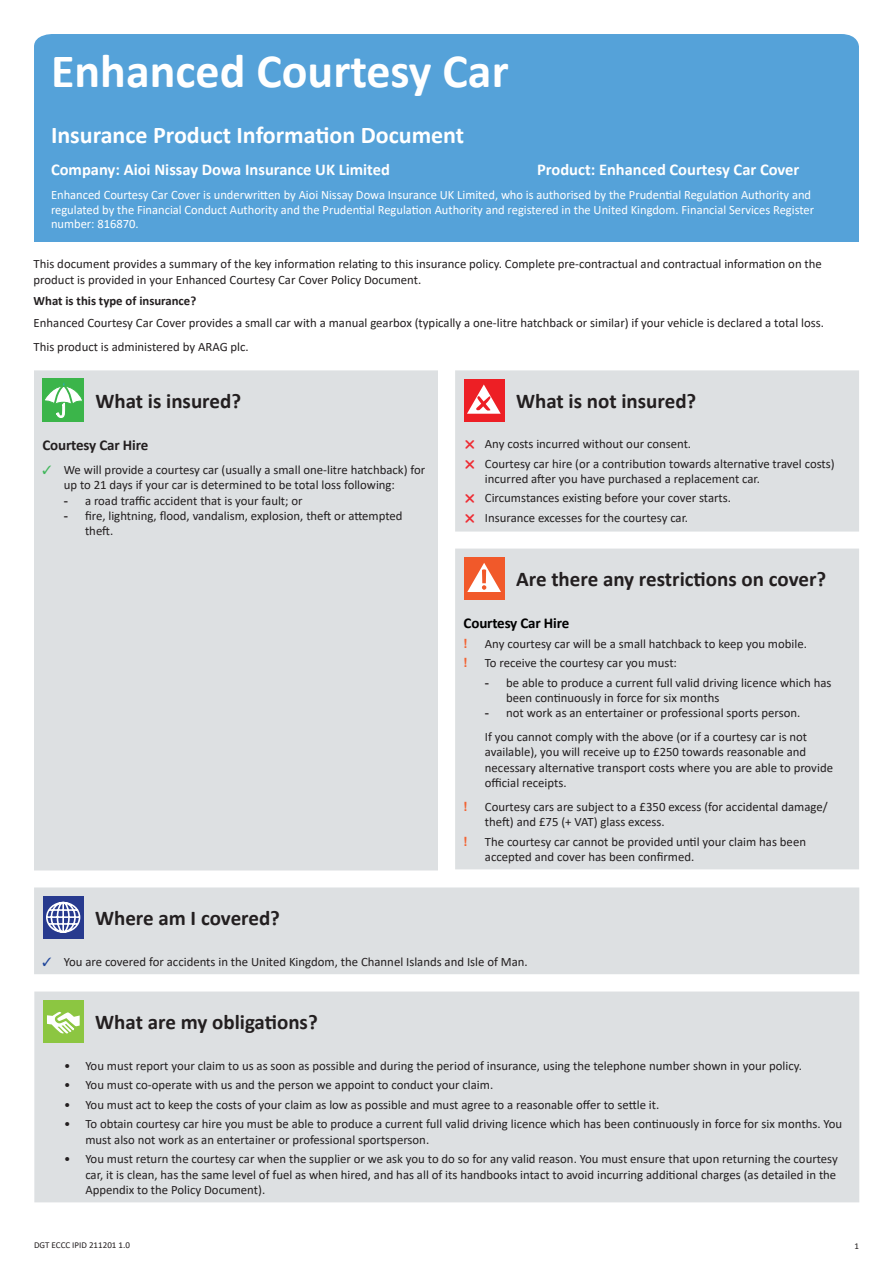
<style>
.page{position:relative;width:893px;height:1263px;background:#fff}
.page>*{position:absolute;margin:0;border:0;box-sizing:border-box;transform-origin:0 0}
.t1{font:700 48px "Calibri";color:#fff}
.t2{font:700 24px "Calibri";color:#fff}
.t3{font:700 21px "Calibri";color:#231f20}
.t4{font:700 16.5px "Calibri";color:#fff}
.t5{font:700 15px "Calibri";letter-spacing:-.01em;color:#000}
.t6{font:700 15px "Calibri";letter-spacing:-.01em;color:#231f20}
.t7{font:12.75px/15.3px "Calibri";color:#231f20}
.t8{font:12.75px/14.4px "Calibri";color:#fff}
.t9{font:700 12.75px "Calibri";color:#231f20}
.t10{font:700 12.75px "Arial";color:#f26434}
.t11{font:9px "Calibri";color:#231f20}
.s1{color:#40b75b}
.s2{font-family:"Arial"}
.s3{color:#1f469b}
</style>
<div class="page">
<div style="left:34px;top:104px;width:825px;height:138px;background:#55a2d9"></div>
<div style="left:34px;top:34px;width:825px;height:70px;background:#55a2d9"></div>
<div style="left:455px;top:370px;width:404px;height:161px;background:#dde0e2"></div>
<div style="left:464px;top:379px;width:41px;height:42px;background:#ed1f25"></div>
<svg style="left:467px;top:384px;width:34px;height:30px"></svg>
<div style="left:455px;top:549px;width:404px;height:320px;background:#dde0e2"></div>
<div style="left:464px;top:557px;width:41px;height:43px;background:#f1592a"></div>
<svg style="left:467px;top:563px;width:34px;height:29px"></svg>
<div style="left:34px;top:370px;width:404px;height:500px;background:#dde0e2"></div>
<div style="left:43px;top:379px;width:41px;height:43px;background:#3bb54a"></div>
<svg style="left:45px;top:382px;width:37px;height:36px"></svg>
<div style="left:34px;top:991px;width:825px;height:211px;background:#dde0e2"></div>
<div style="left:43px;top:1000px;width:41px;height:43px;background:#8cc641"></div>
<svg style="left:47px;top:1011px;width:33px;height:23px"></svg>
<div style="left:34px;top:887px;width:825px;height:87px;background:#dde0e2"></div>
<div style="left:43px;top:896px;width:41px;height:42px;background:#273a8e"></div>
<svg style="left:46px;top:901px;width:35px;height:32px"></svg>
<svg style="left:466px;top:440px;width:8px;height:9px"></svg>
<svg style="left:466px;top:460px;width:8px;height:8px"></svg>
<svg style="left:466px;top:495px;width:8px;height:8px"></svg>
<svg style="left:466px;top:514px;width:8px;height:9px"></svg>
<h1 class="t1" style="left:51px;top:37px;width:459px">Enhanced Courtesy Car</h1>
<h2 class="t2" style="left:51px;top:118px;width:415px">Insurance Product Information Document</h2>
<p class="t4" style="left:51px;top:158px;width:340px">Company: Aioi Nissay Dowa Insurance UK Limited</p>
<p class="t4" style="left:537px;top:158px;width:264px">Product: Enhanced Courtesy Car Cover</p>
<p class="t8" style="left:51px;top:187px;width:765px">Enhanced Courtesy Car Cover is underwritten by Aioi Nissay Dowa Insurance UK Limited, who is authorised by the Prudential Regulation Authority and regulated by the Financial Conduct Authority and the Prudential Regulation Authority and registered in the United Kingdom. Financial Services Register number: 816870.</p>
<p class="t7" style="left:34px;top:256px;width:790px">This document provides a summary of the key information relating to this insurance policy. Complete pre-contractual and contractual information on the product is provided in your Enhanced Courtesy Car Cover Policy Document.</p>
<p class="t9" style="left:34px;top:292px;width:164px">What is this type of insurance?</p>
<p class="t7" style="left:34px;top:310px;width:792px;line-height:23.9px">Enhanced Courtesy Car Cover provides a small car with a manual gearbox (typically a one-litre hatchback or similar) if your vehicle is declared a total loss.<br>This product is administered by ARAG plc.</p>
<h3 class="t3" style="left:95px;top:386px;width:147px">What is insured?</h3>
<p class="t6" style="left:43px;top:435px;width:107px">Courtesy Car Hire</p>
<p class="t7" style="left:64px;top:462px;width:363px;text-indent:-21px"><span class="s1">✓</span> We will provide a courtesy car (usually a small one-litre hatchback) for up to 21 days if your car is determined to be total loss following:</p>
<p class="t7" style="left:64px;top:492px;width:240px"><span class="s2">-</span> a road traffic accident that is your fault; or</p>
<p class="t7" style="left:85px;top:508px;width:319px;text-indent:-21px"><span class="s2">-</span> fire, lightning, flood, vandalism, explosion, theft or attempted theft.</p>
<h3 class="t3" style="left:516px;top:386px;width:182px">What is not insured?</h3>
<p class="t7" style="left:485px;top:434px;width:351px;line-height:19.5px">Any costs incurred without our consent.<br>Courtesy car hire (or a contribution towards alternative travel costs)</p>
<p class="t7" style="left:485px;top:469px;width:277px;line-height:19.5px">incurred after you have purchased a replacement car.<br>Circumstances existing before your cover starts.<br>Insurance excesses for the courtesy car.</p>
<h3 class="t3" style="left:516px;top:564px;width:312px">Are there any restrictions on cover?</h3>
<p class="t5" style="left:464px;top:612px;width:107px">Courtesy Car Hire</p>
<p class="t10" style="left:464px;top:634px;width:6px">!</p>
<p class="t7" style="left:485px;top:635px;width:324px">Any courtesy car will be a small hatchback to keep you mobile.</p>
<p class="t10" style="left:464px;top:653px;width:6px">!</p>
<p class="t7" style="left:485px;top:655px;width:194px">To receive the courtesy car you must:</p>
<p class="t7" style="left:506px;top:674px;width:327px;text-indent:-21px"><span class="s2">-</span> be able to produce a current full valid driving licence which has been continuously in force for six months</p>
<p class="t7" style="left:485px;top:701px;width:324px;line-height:23.9px"><span class="s2">-</span> not work as an entertainer or professional sports person.<br>If you cannot comply with the above (or if a courtesy car is not</p>
<p class="t7" style="left:485px;top:744px;width:350px">available), you will receive up to £250 towards reasonable and necessary alternative transport costs where you are able to provide official receipts.</p>
<p class="t10" style="left:464px;top:797px;width:6px">!</p>
<p class="t7" style="left:485px;top:798px;width:344px">Courtesy cars are subject to a £350 excess (for accidental damage/ theft) and £75 (+ VAT) glass excess.</p>
<p class="t10" style="left:464px;top:832px;width:6px">!</p>
<p class="t7" style="left:485px;top:833px;width:323px">The courtesy car cannot be provided until your claim has been accepted and cover has been confirmed.</p>
<h3 class="t3" style="left:95px;top:904px;width:186px">Where am I covered?</h3>
<p class="t7" style="left:43px;top:953px;width:487px"><span class="s3">✓</span> You are covered for accidents in the United Kingdom, the Channel Islands and Isle of Man.</p>
<h3 class="t3" style="left:95px;top:1008px;width:224px">What are my obligations?</h3>
<p class="t7" style="left:64px;top:1057px;width:739px">• You must report your claim to us as soon as possible and during the period of insurance, using the telephone number shown in your policy.</p>
<p class="t7" style="left:64px;top:1077px;width:431px">• You must co-operate with us and the person we appoint to conduct your claim.</p>
<p class="t7" style="left:64px;top:1097px;width:597px">• You must act to keep the costs of your claim as low as possible and must agree to a reasonable offer to settle it.</p>
<p class="t7" style="left:85px;top:1116px;width:758px;text-indent:-21px">• To obtain courtesy car hire you must be able to produce a current full valid driving licence which has been continuously in force for six months. You must also not work as an entertainer or professional sportsperson.</p>
<p class="t7" style="left:85px;top:1151px;width:754px;text-align:justify;text-indent:-21px">• You must return the courtesy car when the supplier or we ask you to do so for any valid reason. You must ensure that upon returning the courtesy car, it is clean, has the same level of fuel as when hired, and has all of its handbooks intact to avoid incurring additional charges (as detailed in the Appendix to the Policy Document).</p>
<p class="t11" style="left:34px;top:1239px;width:97px">DGT ECCC IPID 211201 1.0</p>
<p class="t11" style="left:854px;top:1240px;width:6px">1</p>
</div>
